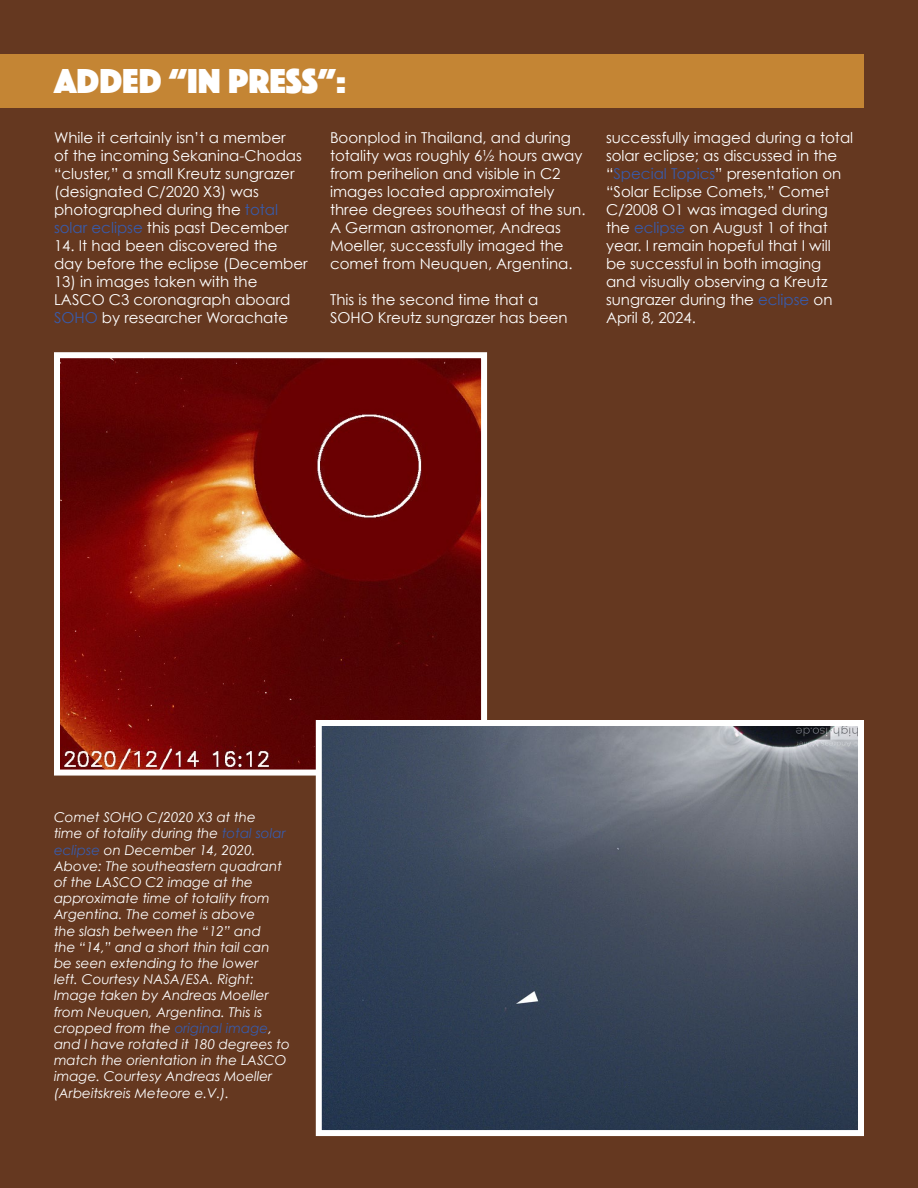
<style>
.page{position:relative;width:918px;height:1188px;background:#653820}
.page>*{position:absolute;margin:0;border:0;box-sizing:border-box;transform-origin:0 0}
.t1{font:36px "Phosphate Solid";color:#fff}
.Body_Type{font:15px/18px "Century Gothic";color:#fff}
.Cutlines{font:italic 13.5px/16.2px "Century Gothic";color:#fff}
.s1{color:#385bab}
</style>
<div class="page">
<img style="left:61px;top:359px;width:419px;height:410px">
<div style="left:54px;top:352px;width:433px;height:424px;border:6px solid #fff"></div>
<img style="left:323px;top:727px;width:534px;height:402px">
<div style="left:316px;top:720px;width:548px;height:416px;border:6px solid #fff"></div>
<div style="left:0;top:54px;width:864px;height:54px;background:#c48534"></div>
<p class="t1" style="left:54px;top:55px;width:294px">ADDED “IN PRESS”:</p>
<p class="Body_Type" style="left:54px;top:129px;width:250px">While it certainly isn’t a member of the incoming Sekanina-Chodas “cluster,” a small Kreutz sungrazer (designated C/2020 X3) was photographed during the <span class="s1">total solar eclipse</span> this past December</p>
<p class="Body_Type" style="left:54px;top:237px;width:255px">14. It had been discovered the day before the eclipse (December</p>
<p class="Body_Type" style="left:54px;top:273px;width:238px">13) in images taken with the<br>LASCO C3 coronagraph aboard<br><span class="s1">SOHO</span> by researcher Worachate</p>
<p class="Body_Type" style="left:330px;top:129px;width:257px">Boonplod in Thailand, and during totality was roughly 6½ hours away from perihelion and visible in C2 images located approximately three degrees southeast of the sun.<br>A German astronomer, Andreas<br>Moeller, successfully imaged the comet from Neuquen, Argentina.</p>
<p class="Body_Type" style="left:330px;top:291px;width:239px">This is the second time that a<br>SOHO Kreutz sungrazer has been</p>
<p class="Body_Type" style="left:606px;top:129px;width:249px">successfully imaged during a total solar eclipse; as discussed in the “<span class="s1">Special Topics</span>” presentation on “Solar Eclipse Comets,” Comet<br>C/2008 O1 was imaged during the <span class="s1">eclipse</span> on August 1 of that year. I remain hopeful that I will be successful in both imaging and visually observing a Kreutz sungrazer during the <span class="s1">eclipse</span> on<br>April 8, 2024.</p>
<p class="Cutlines" style="left:54px;top:809px;width:238px">Comet SOHO C/2020 X3 at the<br>time of totality during the <span class="s1">total solar eclipse</span> on December 14, 2020.<br>Above: The southeastern quadrant of the LASCO C2 image at the approximate time of totality from<br>Argentina. The comet is above<br>the slash between the “12” and<br>the “14,” and a short thin tail can be seen extending to the lower<br>left. Courtesy NASA/ESA. Right:<br>Image taken by Andreas Moeller from Neuquen, Argentina. This is cropped from the <span class="s1">original image</span>, and I have rotated it 180 degrees to match the orientation in the LASCO image. Courtesy Andreas Moeller (Arbeitskreis Meteore e.V.).</p>
</div>
